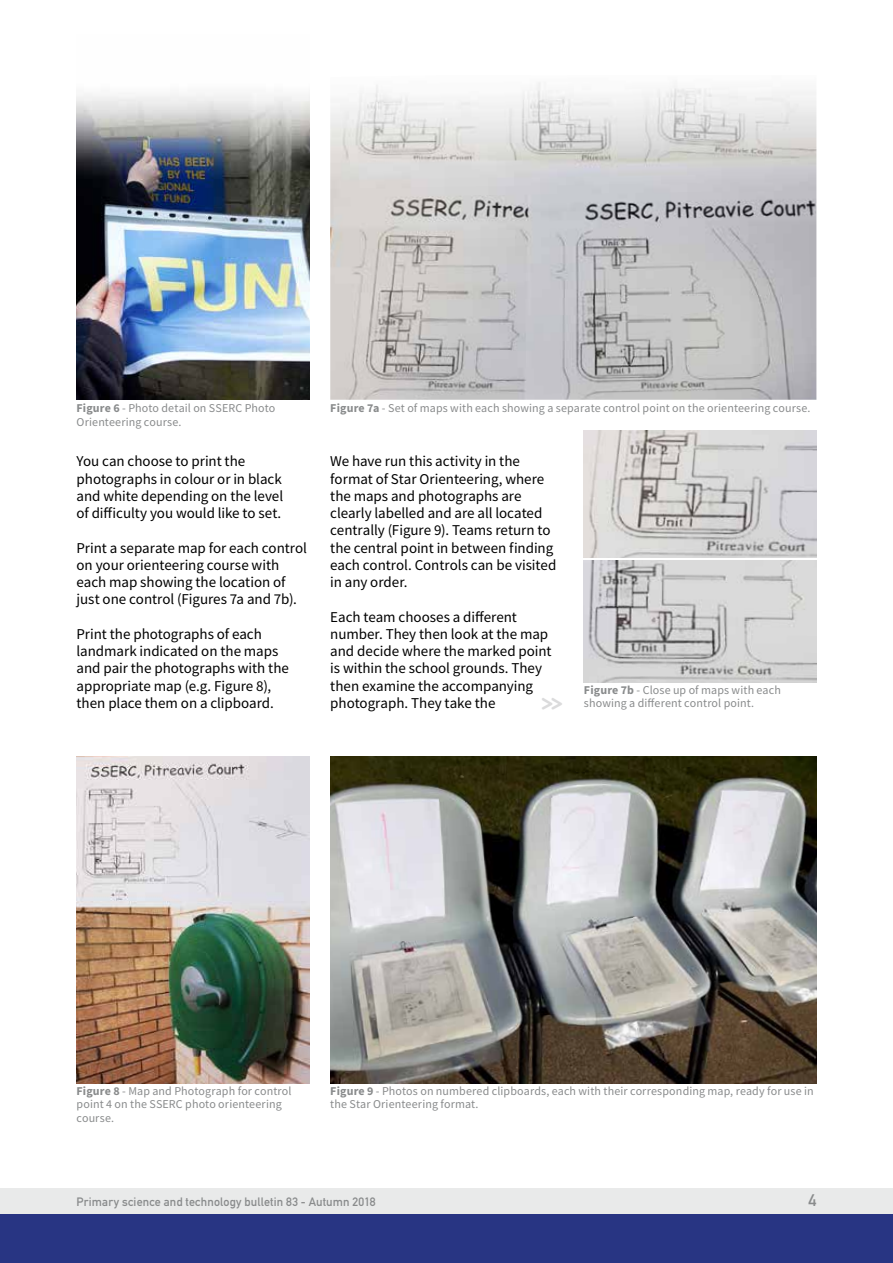
<style>
.page{position:relative;width:893px;height:1263px;background:#fff}
.page>*{position:absolute;margin:0;border:0;box-sizing:border-box;transform-origin:0 0}
.t1{font:700 24.15px "Monoglyceride";color:#dbdbdc;scale:.87 1}
.t2{font:700 16.5px "DIN Alternate";color:#898b8c}
.t3{font:15px/17.2px "Source Sans Pro";letter-spacing:-.005em;color:#000}
.t4{font:12px/13.5px "Source Sans Pro";letter-spacing:.01em;color:#898b8c}
.t5{font:700 12px "DIN Alternate";letter-spacing:.01em;color:#898b8c}
.s1{font-weight:700}
</style>
<div class="page">
<div style="left:0;top:1188px;width:893px;height:26px;background:#e9eaea"></div>
<div style="left:0;top:1214px;width:893px;height:49px;background:#283583"></div>
<img style="left:330px;top:82px;width:486px;height:318px">
<img style="left:584px;top:431px;width:232px;height:127px">
<img style="left:584px;top:561px;width:232px;height:121px">
<img style="left:77px;top:94px;width:232px;height:306px">
<img style="left:77px;top:756px;width:232px;height:327px">
<img style="left:330px;top:756px;width:486px;height:327px">
<p class="t4" style="left:77px;top:401px;width:200px"><span class="s1">Figure 6</span> - Photo detail on SSERC Photo<br>Orienteering course.</p>
<p class="t3" style="left:77px;top:453px;width:208px">You can choose to print the photographs in colour or in black and white depending on the level of difficulty you would like to set.</p>
<p class="t3" style="left:77px;top:539px;width:232px">Print a separate map for each control on your orienteering course with each map showing the location of just one control (Figures 7a and 7b).</p>
<p class="t3" style="left:77px;top:625px;width:214px">Print the photographs of each landmark indicated on the maps and pair the photographs with the appropriate map (e.g. Figure 8), then place them on a clipboard.</p>
<p class="t4" style="left:330px;top:401px;width:482px"><span class="s1">Figure 7a</span> - Set of maps with each showing a separate control point on the orienteering course.</p>
<p class="t3" style="left:330px;top:453px;width:228px">We have run this activity in the format of Star Orienteering, where the maps and photographs are clearly labelled and are all located centrally (Figure 9). Teams return to the central point in between finding each control. Controls can be visited in any order.</p>
<p class="t3" style="left:330px;top:608px;width:223px">Each team chooses a different number. They then look at the map and decide where the marked point is within the school grounds. They then examine the accompanying photograph. They take the</p>
<h1 class="t1" style="left:541px;top:687px;width:26px">&gt;&gt;</h1>
<p class="t4" style="left:584px;top:683px;width:198px"><span class="s1">Figure 7b</span> - Close up of maps with each showing a different control point.</p>
<p class="t4" style="left:77px;top:1084px;width:217px"><span class="s1">Figure 8</span> - Map and Photograph for control point 4 on the SSERC photo orienteering course.</p>
<p class="t4" style="left:330px;top:1084px;width:485px"><span class="s1">Figure 9</span> - Photos on numbered clipboards, each with their corresponding map, ready for use in the Star Orienteering format.</p>
<p class="t5" style="left:77px;top:1192px;width:300px">Primary science and technology bulletin 83 - Autumn 2018</p>
<p class="t2" style="left:808px;top:1187px;width:9px">4</p>
</div>
